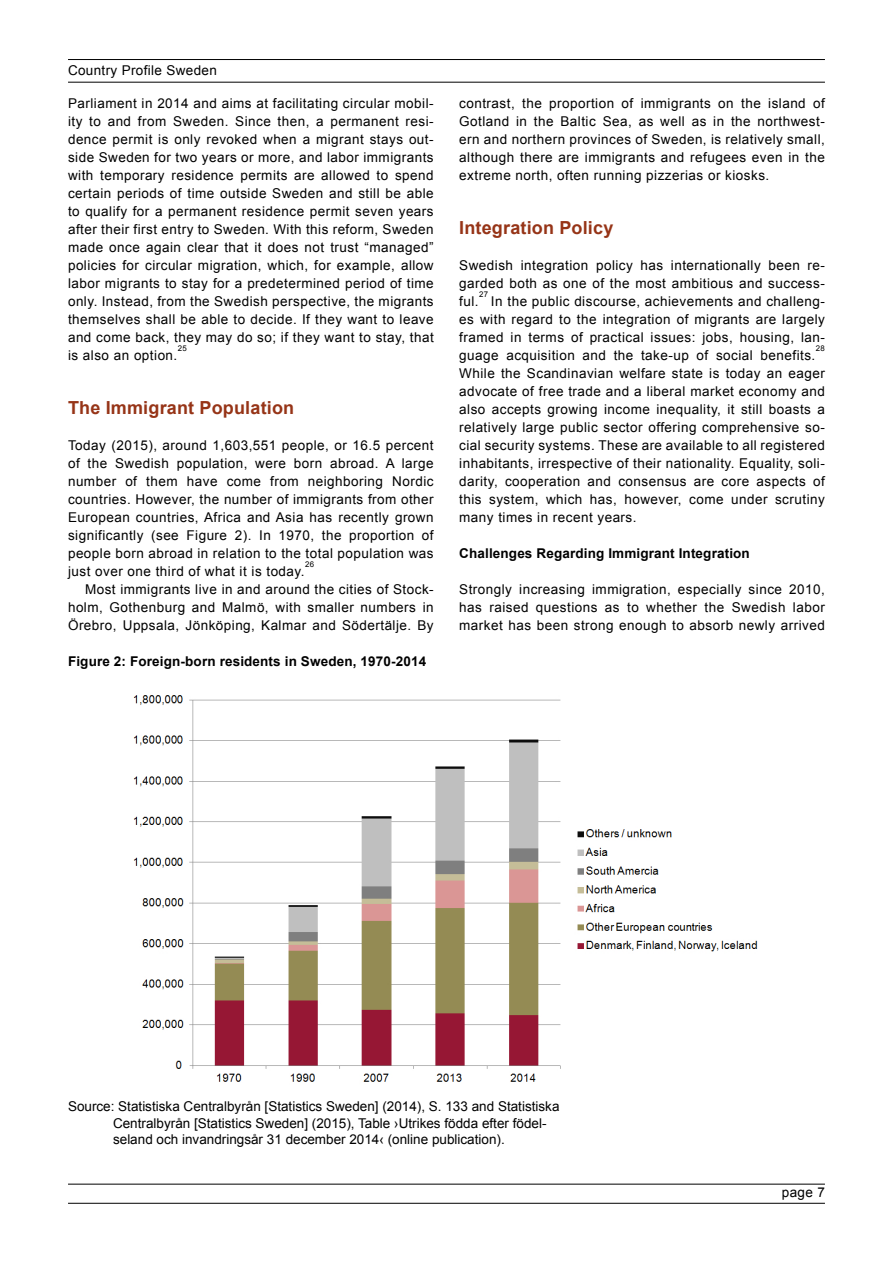
<style>
.page{position:relative;width:893px;height:1263px;background:#fff}
.page>*{position:absolute;margin:0;border:0;box-sizing:border-box;transform-origin:0 0}
.t1{font:700 18px "Arial";letter-spacing:.01em;color:#963417}
.t2{font:13.5px/18px "Arial";letter-spacing:.035em;color:#000;text-align:justify}
.t3{font:13.5px/16.2px "Arial";color:#000}
.t4{font:700 13.5px "Arial";letter-spacing:.01em;color:#000}
.t5{font:7.8px "Arial";letter-spacing:.035em;color:#000}
</style>
<div class="page">
<hr style="left:68px;top:59px;width:757px;height:1px;background:#000">
<hr style="left:68px;top:82px;width:757px;height:1px;background:#000">
<hr style="left:68px;top:1184px;width:757px;height:1px;background:#000">
<hr style="left:68px;top:1203px;width:757px;height:1px;background:#000">
<img style="left:133px;top:695px;width:625px;height:387px">
<p class="t2" style="left:68px;top:62px;width:150px">Country Profile Sweden</p>
<p class="t2" style="left:68px;top:94px;width:367px">Parliament in 2014 and aims at facilitating circular mobil&shy;ity to and from Sweden. Since then, a permanent resi&shy;dence permit is only revoked when a migrant stays out&shy;side Sweden for two years or more, and labor immigrants with temporary residence permits are allowed to spend certain periods of time outside Sweden and still be able to qualify for a permanent residence permit seven years after their first entry to Sweden. With this reform, Sweden made once again clear that it does not trust “managed” policies for circular migration, which, for example, allow labor migrants to stay for a predetermined period of time only. Instead, from the Swedish perspective, the migrants themselves shall be able to decide. If they want to leave and come back, they may do so; if they want to stay, that is also an option.</p>
<p class="t5" style="left:178px;top:343px;width:11px">25</p>
<h1 class="t1" style="left:68px;top:395px;width:228px">The Immigrant Population</h1>
<p class="t2" style="left:68px;top:436px;width:367px">Today (2015), around 1,603,551 people, or 16.5 percent of the Swedish population, were born abroad. A large number of them have come from neighboring Nordic countries. However, the number of immigrants from other European countries, Africa and Asia has recently grown significantly (see Figure 2). In 1970, the proportion of people born abroad in relation to the total population was just over one third of what it is today.</p>
<p class="t5" style="left:305px;top:559px;width:11px">26</p>
<p class="t2" style="left:68px;top:580px;width:367px;text-indent:17px">Most immigrants live in and around the cities of Stock&shy;holm, Gothenburg and Malmö, with smaller numbers in Örebro, Uppsala, Jönköping, Kalmar and Södertälje. By</p>
<p class="t4" style="left:68px;top:652px;width:360px">Figure 2: Foreign-born residents in Sweden, 1970-2014</p>
<p class="t2" style="left:459px;top:94px;width:367px">contrast, the proportion of immigrants on the island of Gotland in the Baltic Sea, as well as in the northwest&shy;ern and northern provinces of Sweden, is relatively small, although there are immigrants and refugees even in the extreme north, often running pizzerias or kiosks.</p>
<h1 class="t1" style="left:459px;top:215px;width:156px">Integration Policy</h1>
<p class="t2" style="left:459px;top:256px;width:367px">Swedish integration policy has internationally been re&shy;garded both as one of the most ambitious and success&shy;ful.</p>
<p class="t5" style="left:479px;top:289px;width:11px">27</p>
<p class="t2" style="left:459px;top:292px;width:367px;text-indent:32px">In the public discourse, achievements and challeng&shy;es with regard to the integration of migrants are largely framed in terms of practical issues: jobs, housing, lan&shy;guage acquisition and the take-up of social benefits.</p>
<p class="t5" style="left:816px;top:343px;width:11px">28</p>
<p class="t2" style="left:459px;top:364px;width:367px">While the Scandinavian welfare state is today an eager advocate of free trade and a liberal market economy and also accepts growing income inequality, it still boasts a relatively large public sector offering comprehensive so&shy;cial security systems. These are available to all registered inhabitants, irrespective of their nationality. Equality, soli&shy;darity, cooperation and consensus are core aspects of this system, which has, however, come under scrutiny many times in recent years.</p>
<p class="t4" style="left:459px;top:544px;width:292px">Challenges Regarding Immigrant Integration</p>
<p class="t2" style="left:459px;top:580px;width:367px">Strongly increasing immigration, especially since 2010, has raised questions as to whether the Swedish labor market has been strong enough to absorb newly arrived</p>
<p class="t3" style="left:113px;top:1098px;width:448px;text-indent:-45px">Source: Statistiska Centralbyrån [Statistics Sweden] (2014), S. 133 and Statistiska<br>Centralbyrån [Statistics Sweden] (2015), Table ›Utrikes födda efter födel&shy;seland och invandringsår 31 december 2014‹ (online publication).</p>
<p class="t2" style="left:782px;top:1183px;width:44px">page 7</p>
</div>
